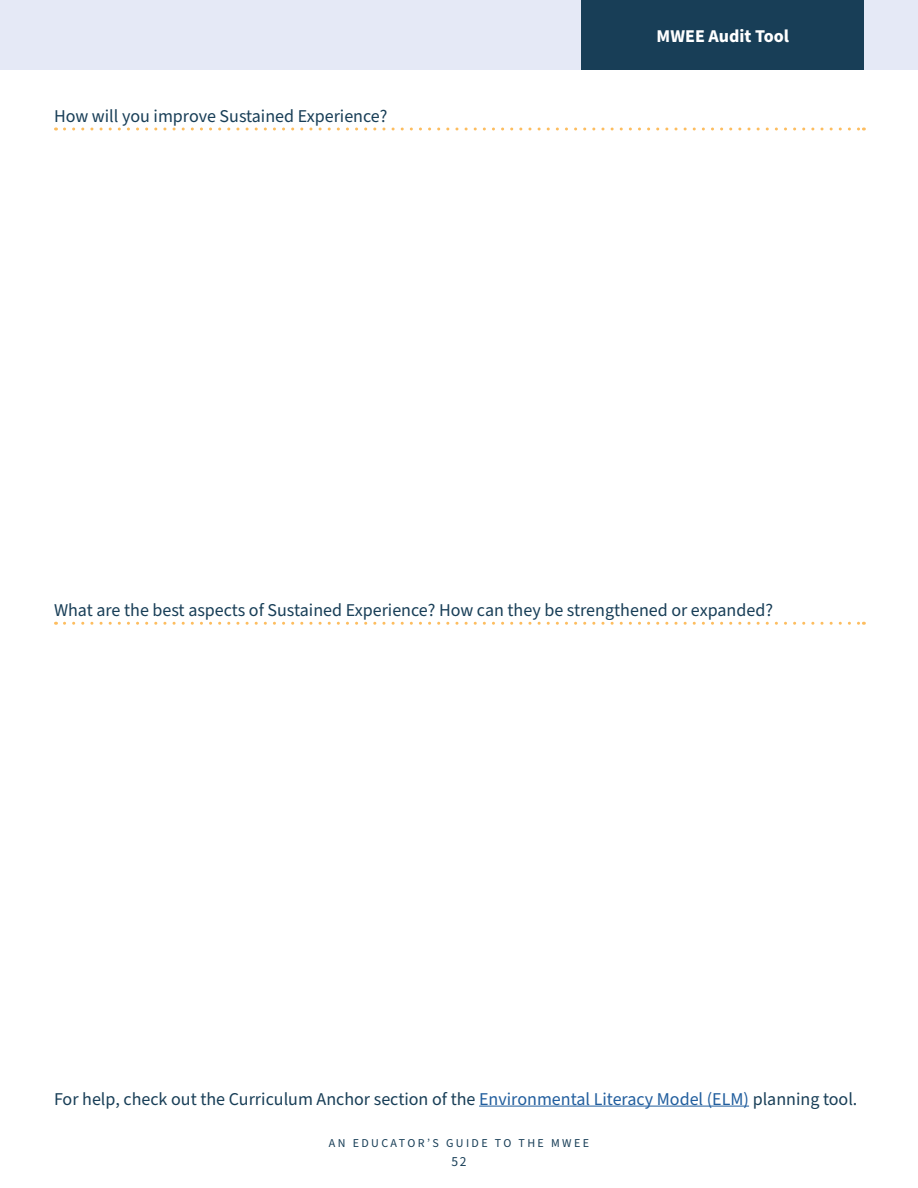
<style>
.page{position:relative;width:918px;height:1188px;background:#fff}
.page>*{position:absolute;margin:0;border:0;box-sizing:border-box;transform-origin:0 0}
.t1{font:18px "Source Sans Pro";color:#183e57}
.t2{font:700 18px "Source Sans Pro";color:#fff}
.t3{font:13.5px "Source Sans Pro";color:#183e57}
.t4{font:12px "Source Sans Pro";letter-spacing:.2em;color:#183e57}
.s1{color:#215e9e}
</style>
<div class="page">
<div style="left:0;top:0;width:918px;height:70px;background:#e5e9f6"></div>
<div style="left:582px;top:0;width:282px;height:70px;background:#183e57"></div>
<hr style="left:479px;top:1106px;width:270px;height:1px;background:#215e9e">
<svg style="left:64px;top:128px;width:800px;height:3px"></svg>
<svg style="left:64px;top:622px;width:800px;height:3px"></svg>
<p class="t1" style="left:54px;top:104px;width:335px">How will you improve Sustained Experience?</p>
<p class="t2" style="left:657px;top:23px;width:134px">MWEE Audit Tool</p>
<p class="t1" style="left:54px;top:598px;width:721px">What are the best aspects of Sustained Experience? How can they be strengthened or expanded?</p>
<p class="t1" style="left:54px;top:1087px;width:805px">For help, check out the Curriculum Anchor section of the <span class="s1">Environmental Literacy Model (ELM)</span> planning tool.</p>
<p class="t4" style="left:329px;top:1135px;width:262px">AN EDUCATOR’S GUIDE TO THE MWEE</p>
<p class="t3" style="left:452px;top:1153px;width:16px">52</p>
</div>
